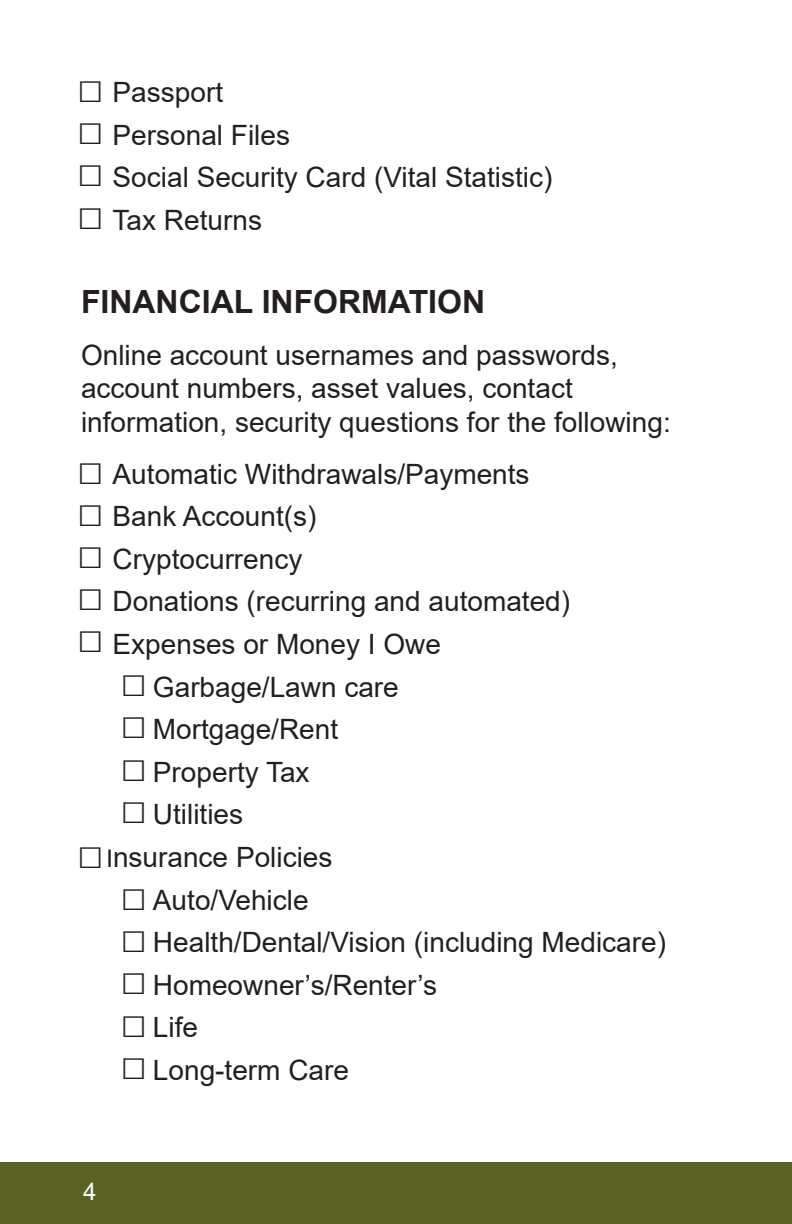
<style>
.page{position:relative;width:792px;height:1224px;background:#fff}
.page>*{position:absolute;margin:0;border:0;box-sizing:border-box;transform-origin:0 0}
.t1{font:44px "Calibri";color:#231f20}
.t2{font:700 32px "Arial";color:#231f20}
.Checklist_copy{font:28px/33.6px "Arial";color:#231f20}
.t3{font:24px "Arial";color:#fff}
.s1{font-family:"Calibri"}
</style>
<div class="page">
<div style="left:0;top:1162px;width:792px;height:62px;background:#596123"></div>
<p class="t1" style="left:77px;top:57px;width:28px">□</p>
<p class="t1" style="left:77px;top:99px;width:28px">□</p>
<p class="t1" style="left:77px;top:141px;width:28px">□</p>
<p class="t1" style="left:77px;top:183px;width:28px">□</p>
<p class="Checklist_copy" style="left:113px;top:75px;width:112px">Passport</p>
<p class="Checklist_copy" style="left:113px;top:118px;width:179px">Personal Files</p>
<p class="Checklist_copy" style="left:113px;top:160px;width:441px">Social Security Card (Vital Statistic)</p>
<p class="Checklist_copy" style="left:113px;top:203px;width:151px">Tax Returns</p>
<p class="t2" style="left:81px;top:279px;width:406px">FINANCIAL INFORMATION</p>
<p class="Checklist_copy" style="left:81px;top:338px;width:591px">Online account usernames and passwords, account numbers, asset values, contact information, security questions for the following:</p>
<p class="Checklist_copy" style="left:113px;top:457px;width:419px">Automatic Withdrawals/Payments</p>
<p class="Checklist_copy" style="left:113px;top:499px;width:205px">Bank Account(s)</p>
<p class="Checklist_copy" style="left:113px;top:542px;width:191px">Cryptocurrency</p>
<p class="Checklist_copy" style="left:113px;top:585px;width:459px">Donations (recurring and automated)</p>
<p class="Checklist_copy" style="left:113px;top:627px;width:330px">Expenses or Money I Owe</p>
<p class="Checklist_copy" style="left:153px;top:670px;width:247px">Garbage/Lawn care</p>
<p class="Checklist_copy" style="left:153px;top:712px;width:187px">Mortgage/Rent</p>
<p class="Checklist_copy" style="left:153px;top:755px;width:158px">Property Tax</p>
<p class="Checklist_copy" style="left:153px;top:798px;width:92px">Utilities</p>
<p class="Checklist_copy" style="left:106px;top:840px;width:228px"><span class="s1">I</span>nsurance Policies</p>
<p class="Checklist_copy" style="left:153px;top:883px;width:157px">Auto/Vehicle</p>
<p class="Checklist_copy" style="left:153px;top:925px;width:515px">Health/Dental/Vision (including Medicare)</p>
<p class="Checklist_copy" style="left:153px;top:968px;width:286px">Homeowner’s/Renter’s</p>
<p class="Checklist_copy" style="left:153px;top:1011px;width:47px">Life</p>
<p class="Checklist_copy" style="left:153px;top:1053px;width:198px">Long-term Care</p>
<p class="t1" style="left:77px;top:438px;width:28px">□</p>
<p class="t1" style="left:77px;top:481px;width:28px">□</p>
<p class="t1" style="left:77px;top:523px;width:28px">□</p>
<p class="t1" style="left:77px;top:565px;width:28px">□</p>
<p class="t1" style="left:77px;top:607px;width:28px">□</p>
<p class="t1" style="left:121px;top:651px;width:28px">□</p>
<p class="t1" style="left:121px;top:693px;width:28px">□</p>
<p class="t1" style="left:121px;top:735px;width:28px">□</p>
<p class="t1" style="left:121px;top:778px;width:28px">□</p>
<p class="t1" style="left:77px;top:823px;width:28px">□</p>
<p class="t1" style="left:121px;top:865px;width:28px">□</p>
<p class="t1" style="left:121px;top:907px;width:28px">□</p>
<p class="t1" style="left:121px;top:949px;width:28px">□</p>
<p class="t1" style="left:121px;top:991px;width:28px">□</p>
<p class="t1" style="left:121px;top:1034px;width:28px">□</p>
<p class="t3" style="left:83px;top:1175px;width:15px">4</p>
</div>
